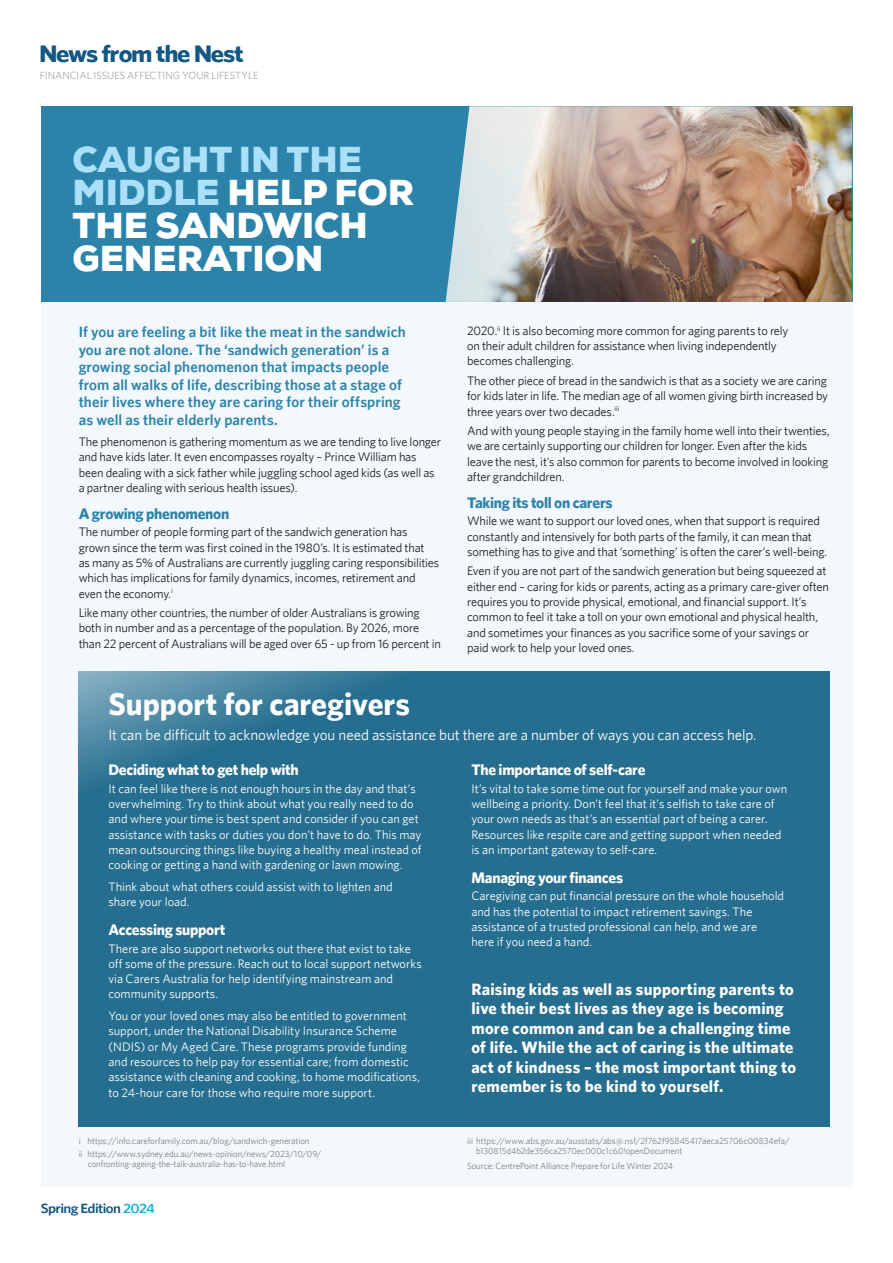
<style>
.page{position:relative;width:893px;height:1263px;background:#fff}
.page>*{position:absolute;margin:0;border:0;box-sizing:border-box;transform-origin:0 0}
.ARTICLE_Heading{font:900 36px/33px "Nexa";color:#fff}
.t1{font:700 31.5px "Whitney";color:#fff}
.t2{font:700 24px "Whitney";letter-spacing:-.05em;color:#135784;scale:1.1 1}
.t3{font:700 16.5px/19.5px "Whitney";letter-spacing:.015em;color:#fff}
.t4{font:700 15.3px "Whitney";letter-spacing:-.02em;color:#fff}
.ARTICLE_Subheading{font:700 15.3px "Whitney";letter-spacing:-.02em;color:#2c83aa}
.ARTICLE_Intro_Para{font:600 15px/17.4px "Whitney";letter-spacing:.005em;color:#2c83aa}
.t5{font:15px "Whitney";letter-spacing:-.005em;color:#fff}
.t6{font:600 13.5px "Whitney";letter-spacing:-.04em;color:#135784;scale:1.1 1}
.ARTICLE_Bodycopy_1mm{font:12.3px/15.3px "Whitney";letter-spacing:-.015em;color:#231f20}
.t7{font:12.3px/15.3px "Whitney";color:#fff}
.t8{font:10.5px "Whitney";letter-spacing:.005em;color:#a8a9ad}
.ARTICLE_Note_First{font:9px/10.5px "Whitney";letter-spacing:-.005em;color:#808285}
.s1{color:#aae0f9}
.s2{color:#1fb0de}
</style>
<div class="page">
<div style="left:41px;top:106px;width:811px;height:1080px;background:#f2f8fc"></div>
<div style="left:79px;top:672px;width:751px;height:455px;background:#256e8f"></div>
<div style="left:41px;top:106px;width:811px;height:196px;background:#2c83aa"></div>
<img style="left:446px;top:106px;width:406px;height:196px">
<p class="t2" style="left:39px;top:39px;width:188px">News from the Nest</p>
<p class="t8" style="left:40px;top:69px;width:220px">FINANCIAL ISSUES AFFECTING YOUR LIFESTYLE</p>
<p class="ARTICLE_Heading" style="left:73px;top:143px;width:343px"><span class="s1">CAUGHT IN THE<br>MIDDLE</span> HELP FOR<br>THE SANDWICH<br>GENERATION</p>
<p class="ARTICLE_Intro_Para" style="left:79px;top:323px;width:328px">If you are feeling a bit like the meat in the sandwich you are not alone. The ‘sandwich generation’ is a growing social phenomenon that impacts people from all walks of life, describing those at a stage of their lives where they are caring for their offspring as well as their elderly parents.</p>
<p class="ARTICLE_Bodycopy_1mm" style="left:79px;top:434px;width:364px">The phenomenon is gathering momentum as we are tending to live longer and have kids later. It even encompasses royalty – Prince William has been dealing with a sick father while juggling school aged kids (as well as a partner dealing with serious health issues).</p>
<p class="ARTICLE_Subheading" style="left:79px;top:504px;width:152px">A growing phenomenon</p>
<p class="ARTICLE_Bodycopy_1mm" style="left:79px;top:524px;width:362px">The number of people forming part of the sandwich generation has grown since the term was first coined in the 1980’s. It is estimated that<br>as many as 5% of Australians are currently juggling caring responsibilities which has implications for family dynamics, incomes, retirement and even the economy.<sup>i</sup></p>
<p class="ARTICLE_Bodycopy_1mm" style="left:79px;top:605px;width:364px">Like many other countries, the number of older Australians is growing both in number and as a percentage of the population. By 2026, more than 22 percent of Australians will be aged over 65 - up from 16 percent in</p>
<p class="ARTICLE_Bodycopy_1mm" style="left:467px;top:323px;width:323px">2020.<sup>ii</sup> It is also becoming more common for aging parents to rely on their adult children for assistance when living independently becomes challenging.</p>
<p class="ARTICLE_Bodycopy_1mm" style="left:467px;top:373px;width:363px;text-align:justify">The other piece of bread in the sandwich is that as a society we are caring for kids later in life. The median age of all women giving birth increased by three years over two decades.<sup>iii</sup></p>
<p class="ARTICLE_Bodycopy_1mm" style="left:467px;top:423px;width:364px">And with young people staying in the family home well into their twenties, we are certainly supporting our children for longer. Even after the kids leave the nest, it's also common for parents to become involved in looking after grandchildren.</p>
<p class="ARTICLE_Subheading" style="left:467px;top:493px;width:147px">Taking its toll on carers</p>
<p class="ARTICLE_Bodycopy_1mm" style="left:467px;top:513px;width:362px">While we want to support our loved ones, when that support is required constantly and intensively for both parts of the family, it can mean that something has to give and that ‘something’ is often the carer’s well-being.</p>
<p class="ARTICLE_Bodycopy_1mm" style="left:467px;top:563px;width:363px">Even if you are not part of the sandwich generation but being squeezed at either end – caring for kids or parents, acting as a primary care-giver often requires you to provide physical, emotional, and financial support. It’s common to feel it take a toll on your own emotional and physical health, and sometimes your finances as you sacrifice some of your savings or paid work to help your loved ones.</p>
<h2 class="t1" style="left:108px;top:685px;width:303px">Support for caregivers</h2>
<p class="t5" style="left:108px;top:726px;width:650px">It can be difficult to acknowledge you need assistance but there are a number of ways you can access help.</p>
<p class="t4" style="left:108px;top:761px;width:192px">Deciding what to get help with</p>
<p class="t7" style="left:108px;top:780px;width:315px">It can feel like there is not enough hours in the day and that’s overwhelming. Try to think about what you really need to do and where your time is best spent and consider if you can get assistance with tasks or duties you don’t have to do. This may mean outsourcing things like buying a healthy meal instead of cooking or getting a hand with gardening or lawn mowing.</p>
<p class="t7" style="left:108px;top:879px;width:286px">Think about what others could assist with to lighten and share your load.</p>
<p class="t4" style="left:108px;top:920px;width:119px">Accessing support</p>
<p class="t7" style="left:108px;top:940px;width:315px">There are also support networks out there that exist to take off some of the pressure. Reach out to local support networks via Carers Australia for help identifying mainstream and community supports.</p>
<p class="t7" style="left:108px;top:1008px;width:313px">You or your loved ones may also be entitled to government support, under the National Disability Insurance Scheme (NDIS) or My Aged Care. These programs provide funding and resources to help pay for essential care; from domestic assistance with cleaning and cooking, to home modifications, to 24-hour care for those who require more support.</p>
<p class="t4" style="left:471px;top:761px;width:176px">The importance of self-care</p>
<p class="t7" style="left:471px;top:780px;width:318px">It’s vital to take some time out for yourself and make your own wellbeing a priority. Don’t feel that it’s selfish to take care of your own needs as that’s an essential part of being a carer.<br>Resources like respite care and getting support when needed is an important gateway to self-care.</p>
<p class="t4" style="left:471px;top:868px;width:153px">Managing your finances</p>
<p class="t7" style="left:471px;top:888px;width:314px">Caregiving can put financial pressure on the whole household and has the potential to impact retirement savings. The assistance of a trusted professional can help, and we are<br>here if you need a hand.</p>
<p class="t3" style="left:471px;top:978px;width:326px">Raising kids as well as supporting parents to live their best lives as they age is becoming more common and can be a challenging time of life. While the act of caring is the ultimate act of kindness – the most important thing to remember is to be kind to yourself.</p>
<p class="ARTICLE_Note_First" style="left:79px;top:1135px;width:232px">i https://info.careforfamily.com.au/blog/sandwich-generation</p>
<p class="ARTICLE_Note_First" style="left:88px;top:1148px;width:235px;text-indent:-9px">ii https://www.sydney.edu.au/news-opinion/news/2023/10/09/ confronting-ageing-the-talk-australia-has-to-have.html</p>
<p class="t6" style="left:41px;top:1200px;width:105px">Spring Edition <span class="s2">2024</span></p>
<p class="ARTICLE_Note_First" style="left:476px;top:1135px;width:315px;text-indent:-9px">iii https://www.abs.gov.au/ausstats/abs@.nsf/2f762f95845417aeca25706c00834efa/ b130815d4b2de356ca2570ec000c1c60!openDocument</p>
<p class="ARTICLE_Note_First" style="left:467px;top:1160px;width:207px">Source: CentrePoint Alliance Prepare for Life Winter 2024</p>
</div>
